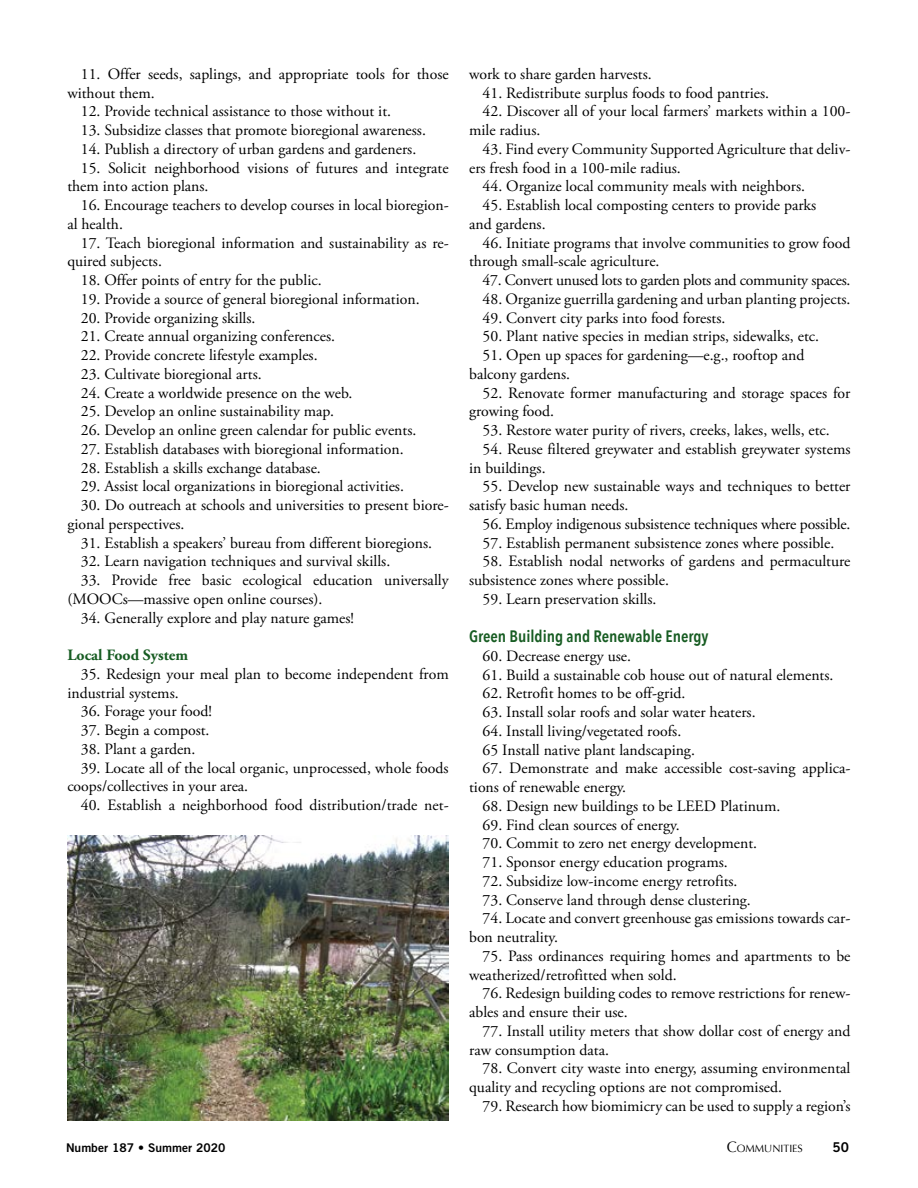
<style>
.page{position:relative;width:918px;height:1188px;background:#fff}
.page>*{position:absolute;margin:0;border:0;box-sizing:border-box;transform-origin:0 0}
.t1{font:600 16.5px "Avenir Next Condensed";color:#175c22}
.t2{font:15.75px/18.8px "Adobe Garamond Pro";color:#000}
.t3{font:15.75px "Adobe Garamond Pro";letter-spacing:-.02em;color:#000}
.t4{font:700 15.75px "Adobe Garamond Pro";color:#175c22}
.t5{font:13.5px "Trade Gothic Bold Two";color:#000}
.t6{font:12px "Trade Gothic Bold Two";color:#000}
.t7{font:10.5px "Optima";color:#000}
.s1{font-size:15px}
</style>
<div class="page">
<img style="left:67px;top:836px;width:382px;height:284px">
<p class="t2" style="left:67px;top:65px;width:383px;text-indent:14px">11. Offer seeds, saplings, and appropriate tools for those without them.</p>
<p class="t2" style="left:81px;top:103px;width:312px">12. Provide technical assistance to those without it.</p>
<p class="t2" style="left:81px;top:121px;width:347px">13. Subsidize classes that promote bioregional awareness.</p>
<p class="t2" style="left:81px;top:140px;width:337px">14. Publish a directory of urban gardens and gardeners.</p>
<p class="t2" style="left:67px;top:159px;width:383px;text-indent:14px">15. Solicit neighborhood visions of futures and integrate them into action plans.</p>
<p class="t2" style="left:67px;top:196px;width:383px;text-indent:14px">16. Encourage teachers to develop courses in local bioregion&shy;al health.</p>
<p class="t2" style="left:67px;top:234px;width:383px;text-indent:14px">17. Teach bioregional information and sustainability as re&shy;quired subjects.</p>
<p class="t2" style="left:81px;top:271px;width:242px">18. Offer points of entry for the public.</p>
<p class="t2" style="left:81px;top:290px;width:340px">19. Provide a source of general bioregional information.</p>
<p class="t2" style="left:81px;top:309px;width:176px">20. Provide organizing skills.</p>
<p class="t2" style="left:81px;top:328px;width:256px">21. Create annual organizing conferences.</p>
<p class="t2" style="left:81px;top:346px;width:238px">22. Provide concrete lifestyle examples.</p>
<p class="t2" style="left:81px;top:365px;width:182px">23. Cultivate bioregional arts.</p>
<p class="t2" style="left:81px;top:384px;width:273px">24. Create a worldwide presence on the web.</p>
<p class="t2" style="left:81px;top:403px;width:255px">25. Develop an online sustainability map.</p>
<p class="t2" style="left:81px;top:421px;width:337px">26. Develop an online green calendar for public events.</p>
<p class="t2" style="left:81px;top:440px;width:324px">27. Establish databases with bioregional information.</p>
<p class="t2" style="left:81px;top:459px;width:242px">28. Establish a skills exchange database.</p>
<p class="t2" style="left:81px;top:478px;width:325px">29. Assist local organizations in bioregional activities.</p>
<p class="t2" style="left:67px;top:496px;width:383px;text-indent:14px">30. Do outreach at schools and universities to present biore&shy;gional perspectives.</p>
<p class="t2" style="left:81px;top:534px;width:353px">31. Establish a speakers’ bureau from different bioregions.</p>
<p class="t2" style="left:81px;top:553px;width:311px">32. Learn navigation techniques and survival skills.</p>
<p class="t2" style="left:67px;top:571px;width:383px;text-indent:14px">33. Provide free basic ecological education universally (MOOCs—massive open online courses).</p>
<p class="t2" style="left:81px;top:609px;width:275px">34. Generally explore and play nature games!</p>
<p class="t4" style="left:67px;top:646px;width:122px">Local Food System</p>
<p class="t2" style="left:67px;top:665px;width:383px;text-indent:14px">35. Redesign your meal plan to become independent from industrial systems.</p>
<p class="t2" style="left:81px;top:703px;width:133px">36. Forage your food!</p>
<p class="t2" style="left:81px;top:721px;width:130px">37. Begin a compost.</p>
<p class="t2" style="left:81px;top:740px;width:116px">38. Plant a garden.</p>
<p class="t2" style="left:67px;top:759px;width:383px;text-indent:14px">39. Locate all of the local organic, unprocessed, whole foods coops/collectives in your area.</p>
<p class="t2" style="left:81px;top:796px;width:369px">40. Establish a neighborhood food distribution/trade net-</p>
<p class="t2" style="left:469px;top:65px;width:184px">work to share garden harvests.</p>
<p class="t2" style="left:483px;top:84px;width:288px">41. Redistribute surplus foods to food pantries.</p>
<p class="t2" style="left:469px;top:103px;width:383px;text-indent:14px">42. Discover all of your local farmers’ markets within a 100- mile radius.</p>
<p class="t2" style="left:469px;top:140px;width:383px;text-indent:14px">43. Find every Community Supported Agriculture that deliv&shy;ers fresh food in a 100-mile radius.</p>
<p class="t2" style="left:483px;top:178px;width:324px">44. Organize local community meals with neighbors.</p>
<p class="t2" style="left:483px;top:196px;width:335px">45. Establish local composting centers to provide parks</p>
<p class="t2" style="left:469px;top:215px;width:78px">and gardens.</p>
<p class="t2" style="left:469px;top:234px;width:383px;text-indent:14px">46. Initiate programs that involve communities to grow food through small-scale agriculture.</p>
<p class="t3" style="left:483px;top:271px;width:369px">47. Convert unused lots to garden plots and community spaces.</p>
<p class="t2" style="left:483px;top:290px;width:369px">48. Organize guerrilla gardening and urban planting projects.</p>
<p class="t2" style="left:483px;top:309px;width:244px">49. Convert city parks into food forests.</p>
<p class="t2" style="left:483px;top:328px;width:338px">50. Plant native species in median strips, sidewalks, etc.</p>
<p class="t2" style="left:483px;top:346px;width:323px">51. Open up spaces for gardening—e.g., rooftop and</p>
<p class="t2" style="left:469px;top:365px;width:103px">balcony gardens.</p>
<p class="t2" style="left:469px;top:384px;width:383px;text-indent:14px">52. Renovate former manufacturing and storage spaces for growing food.</p>
<p class="t2" style="left:483px;top:421px;width:349px">53. Restore water purity of rivers, creeks, lakes, wells, etc.</p>
<p class="t2" style="left:469px;top:440px;width:383px;text-indent:14px">54. Reuse filtered greywater and establish greywater systems in buildings.</p>
<p class="t2" style="left:469px;top:478px;width:383px;text-indent:14px">55. Develop new sustainable ways and techniques to better satisfy basic human needs.</p>
<p class="t2" style="left:483px;top:515px;width:369px">56. Employ indigenous subsistence techniques where possible.</p>
<p class="t2" style="left:483px;top:534px;width:353px">57. Establish permanent subsistence zones where possible.</p>
<p class="t2" style="left:469px;top:553px;width:383px;text-indent:14px">58. Establish nodal networks of gardens and permaculture subsistence zones where possible.</p>
<p class="t2" style="left:483px;top:590px;width:175px">59. Learn preservation skills.</p>
<p class="t1" style="left:469px;top:622px;width:241px">Green Building and Renewable Energy</p>
<p class="t2" style="left:483px;top:647px;width:150px">60. Decrease energy use.</p>
<p class="t2" style="left:483px;top:666px;width:352px">61. Build a sustainable cob house out of natural elements.</p>
<p class="t2" style="left:483px;top:685px;width:204px">62. Retrofit homes to be off-grid.</p>
<p class="t2" style="left:483px;top:703px;width:275px">63. Install solar roofs and solar water heaters.</p>
<p class="t2" style="left:483px;top:722px;width:200px">64. Install living/vegetated roofs.</p>
<p class="t2" style="left:483px;top:741px;width:214px">65 Install native plant landscaping.</p>
<p class="t2" style="left:469px;top:760px;width:383px;text-indent:14px">67. Demonstrate and make accessible cost-saving applica&shy;tions of renewable energy.</p>
<p class="t2" style="left:483px;top:797px;width:299px">68. Design new buildings to be LEED Platinum.</p>
<p class="t2" style="left:483px;top:816px;width:198px">69. Find clean sources of energy.</p>
<p class="t2" style="left:483px;top:835px;width:276px">70. Commit to zero net energy development.</p>
<p class="t2" style="left:483px;top:853px;width:247px">71. Sponsor energy education programs.</p>
<p class="t2" style="left:483px;top:872px;width:256px">72. Subsidize low-income energy retrofits.</p>
<p class="t2" style="left:483px;top:891px;width:270px">73. Conserve land through dense clustering.</p>
<p class="t2" style="left:469px;top:910px;width:383px;text-indent:14px">74. Locate and convert greenhouse gas emissions towards car&shy;bon neutrality.</p>
<p class="t2" style="left:469px;top:947px;width:383px;text-indent:14px">75. Pass ordinances requiring homes and apartments to be weatherized/retrofitted when sold.</p>
<p class="t2" style="left:469px;top:985px;width:383px;text-indent:14px">76. Redesign building codes to remove restrictions for renew&shy;ables and ensure their use.</p>
<p class="t2" style="left:469px;top:1022px;width:383px;text-indent:14px">77. Install utility meters that show dollar cost of energy and raw consumption data.</p>
<p class="t2" style="left:469px;top:1060px;width:383px;text-indent:14px">78. Convert city waste into energy, assuming environmental quality and recycling options are not compromised.</p>
<p class="t2" style="left:483px;top:1097px;width:369px">79. Research how biomimicry can be used to supply a region’s</p>
<p class="t6" style="left:66px;top:1140px;width:161px">Number 187 • Summer 2020</p>
<p class="t7" style="left:727px;top:1142px;width:77px"><span class="s1">C</span>OMMUNITIES</p>
<p class="t5" style="left:833px;top:1139px;width:18px">50</p>
</div>
